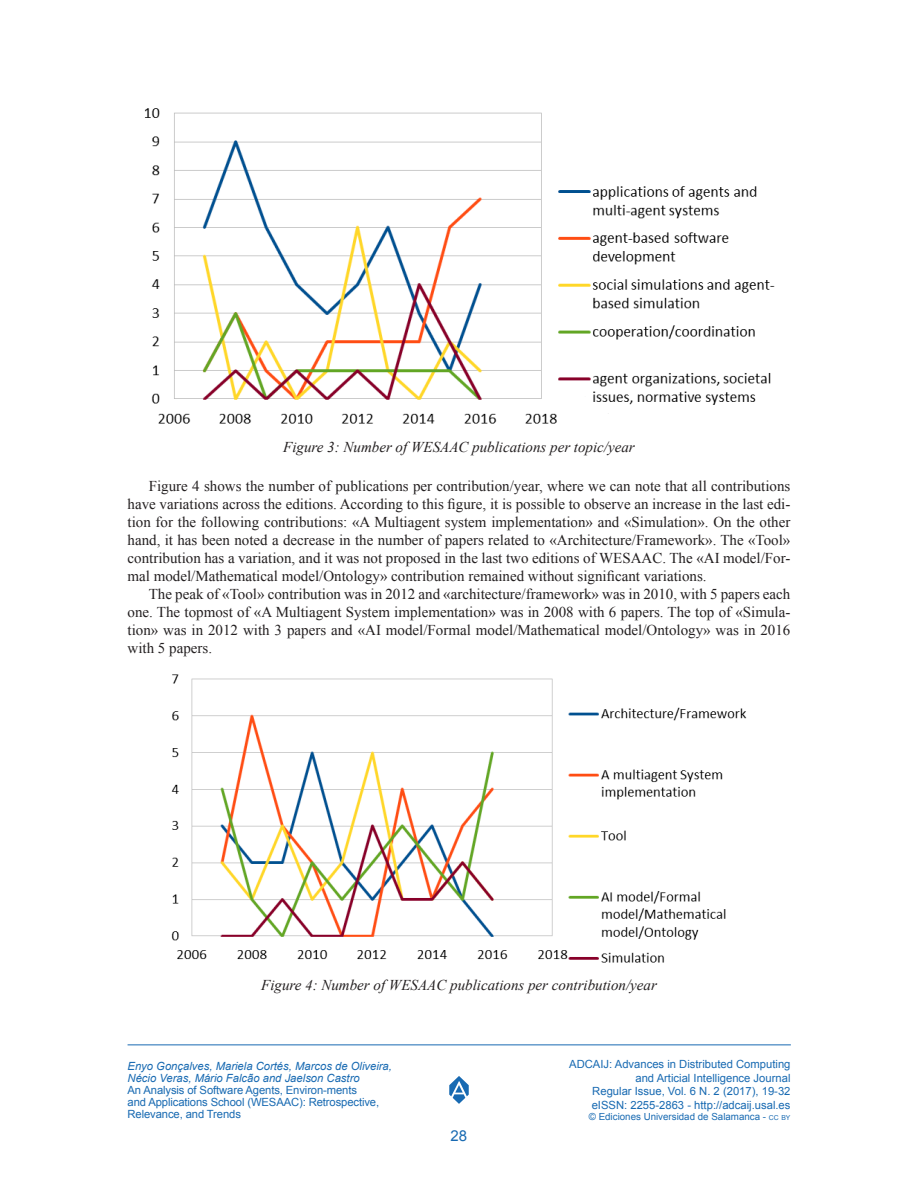
<style>
.page{position:relative;width:918px;height:1188px;background:#fff}
.page>*{position:absolute;margin:0;border:0;box-sizing:border-box;transform-origin:0 0}
._5Texto{font:15px/18px "Times New Roman";color:#231f20;text-align:justify}
._6PieFigura{font:italic 15px "Times New Roman";color:#231f20}
.t1{font:15px "Arial";color:#186ab2}
.t2{font:11.25px/13.5px "Arial";color:#186ab2}
.t3{font:italic 11.25px/12px "Arial";color:#186ab2}
.t4{font:9.75px "Arial";color:#186ab2}
.s1{font-size:6.9px}
</style>
<div class="page">
<svg style="left:449px;top:1076px;width:20px;height:28px"></svg>
<hr style="left:128px;top:1044px;width:663px;height:1px;background:#186ab2">
<img style="left:145px;top:108px;width:630px;height:316px">
<img style="left:171px;top:674px;width:576px;height:289px">
<p class="_6PieFigura" style="left:283px;top:438px;width:353px">Figure 3: Number of WESAAC publications per topic/year</p>
<p class="_5Texto" style="left:128px;top:477px;width:664px;text-indent:21px">Figure 4 shows the number of publications per contribution/year, where we can note that all contributions have variations across the editions. According to this figure, it is possible to observe an increase in the last edi&shy;tion for the following contributions: «A Multiagent system implementation» and «Simulation». On the other hand, it has been noted a decrease in the number of papers related to «Architecture/Framework». The «Tool» contribution has a variation, and it was not proposed in the last two editions of WESAAC. The «AI model/For&shy;mal model/Mathematical model/Ontology» contribution remained without significant variations.</p>
<p class="_5Texto" style="left:128px;top:585px;width:664px;text-indent:21px">The peak of «Tool» contribution was in 2012 and «architecture/framework» was in 2010, with 5 papers each one. The topmost of «A Multiagent System implementation» was in 2008 with 6 papers. The top of «Simula&shy;tion» was in 2012 with 3 papers and «AI model/Formal model/Mathematical model/Ontology» was in 2016 with 5 papers.</p>
<p class="_6PieFigura" style="left:261px;top:976px;width:397px">Figure 4: Number of WESAAC publications per contribution/year</p>
<p class="t3" style="left:128px;top:1060px;width:266px">Enyo Gonçalves, Mariela Cortés, Marcos de Oliveira,<br>Nécio Veras, Mário Falcão and Jaelson Castro</p>
<p class="t2" style="left:128px;top:1084px;width:253px;line-height:12px">An Analysis of Software Agents, Environ-ments<br>and Applications School (WESAAC): Retrospective,<br>Relevance, and Trends</p>
<p class="t1" style="left:451px;top:1127px;width:18px">28</p>
<p class="t2" style="left:569px;top:1058px;width:223px;text-align:right">ADCAIJ: Advances in Distributed Computing and Articial Intelligence Journal<br>Regular Issue, Vol. 6 N. 2 (2017), 19-32 eISSN: 2255-2863 - http://adcaij.usal.es</p>
<p class="t4" style="left:589px;top:1112px;width:203px">© Ediciones Universidad de Salamanca - <span class="s1">cc by</span></p>
</div>
